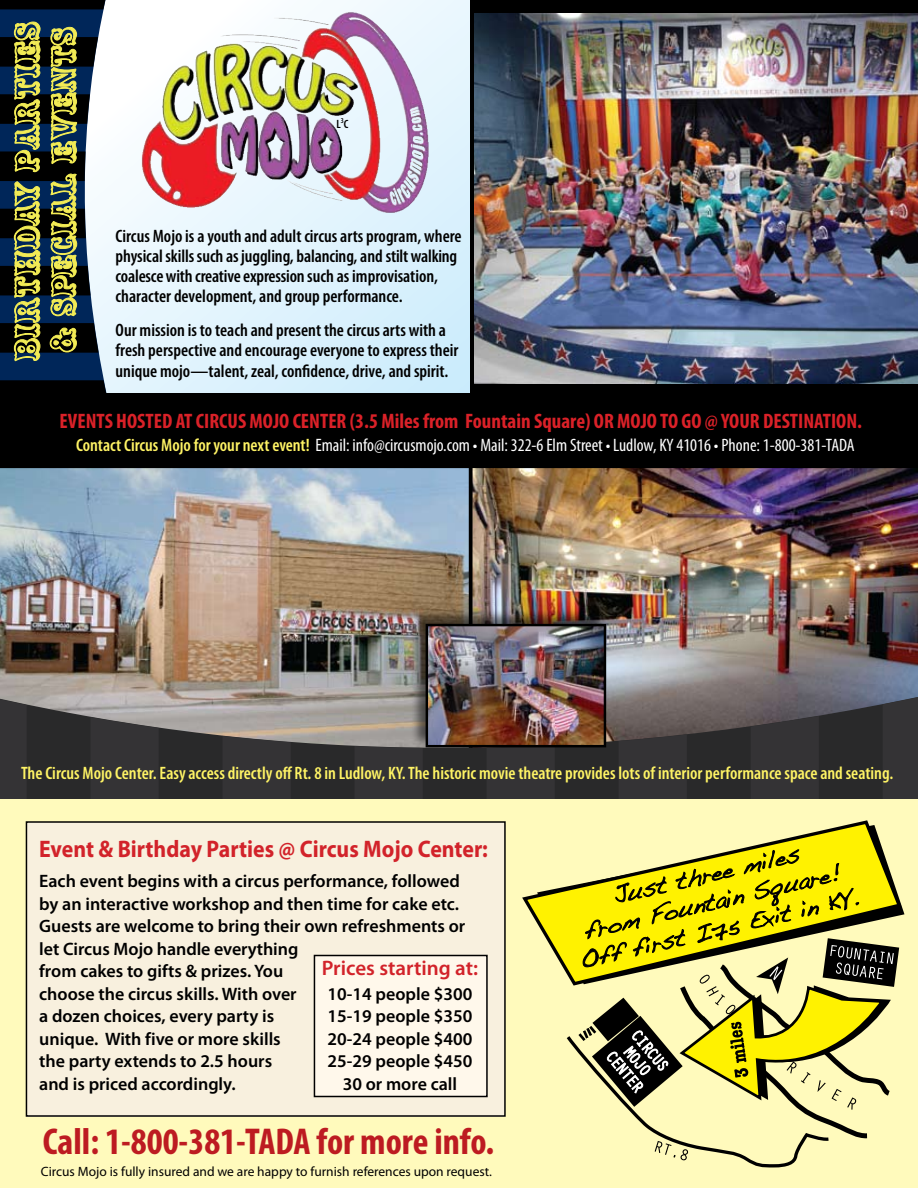
<style>
.page{position:relative;width:918px;height:1188px;background:#fff}
.page>*{position:absolute;margin:0;border:0;box-sizing:border-box;transform-origin:0 0}
.t1{font:700 condensed 37.5px "Myriad Pro";color:#bd1b21}
.t2{font:700 24px "Myriad Pro";color:#d2232a;scale:.91 1}
.t3{font:700 condensed 21px "Myriad Pro";color:#da2128}
.t4{font:600 21px "Myriad Pro";color:#d2232a}
.t5{font:600 18px/22.5px "Myriad Pro";color:#000}
.t6{font:600 condensed 18px/20.2px "Myriad Pro";color:#000}
.t7{font:600 condensed 18px "Myriad Pro";color:#fff465}
.t8{font:condensed 18px "Myriad Pro";color:#fff}
.t9{font:13.5px "Myriad Pro";color:#000}
.t10{font:600 condensed 12px "Myriad Pro";color:#000}
.s1{font-weight:600;color:#fff465}
</style>
<div class="page">
<svg style="left:108px;top:0;width:363px;height:393px"></svg>
<div style="left:471px;top:0;width:447px;height:403px;background:#000"></div>
<img style="left:475px;top:14px;width:443px;height:369px">
<img style="left:249px;top:12px;width:99px;height:101px">
<svg style="left:0;top:0;width:108px;height:393px;background:#535f52"></svg>
<img style="left:473px;top:468px;width:445px;height:226px">
<img style="left:0;top:468px;width:469px;height:226px">
<div style="left:469px;top:463px;width:4px;height:285px;border:2px solid #000"></div>
<svg style="left:0;top:695px;width:918px;height:105px;background:#4b4949"></svg>
<div style="left:0;top:393px;width:918px;height:75px;background:#000"></div>
<div style="left:410px;top:608px;width:197px;height:140px;background:#000;opacity:.53"></div>
<img style="left:429px;top:627px;width:174px;height:117px">
<div style="left:426px;top:624px;width:180px;height:123px;border:2px solid #000"></div>
<div style="left:0;top:800px;width:918px;height:388px;background:#fffabc"></div>
<div style="left:26px;top:822px;width:479px;height:294px;background:#f8f0de"></div>
<div style="left:314px;top:956px;width:173px;height:141px;background:#fff8eb"></div>
<div style="left:314px;top:955px;width:174px;height:142px;border:2px solid #000"></div>
<svg style="left:522px;top:820px;width:382px;height:148px"></svg>
<svg style="left:563px;top:849px;width:336px;height:319px"></svg>
<p class="t10" style="left:336px;top:117px;width:14px">L<sup>3</sup>C</p>
<p class="t6" style="left:116px;top:226px;width:348px">Circus Mojo is a youth and adult circus arts program, where physical skills such as juggling, balancing, and stilt walking coalesce with creative expression such as improvisation, character development, and group performance.</p>
<p class="t6" style="left:116px;top:320px;width:344px">Our mission is to teach and present the circus arts with a fresh perspective and encourage everyone to express their unique mojo—talent, zeal, confidence, drive, and spirit.</p>
<p class="t3" style="left:60px;top:408px;width:804px">EVENTS HOSTED AT CIRCUS MOJO CENTER (3.5 Miles from Fountain Square) OR MOJO TO GO @ YOUR DESTINATION.</p>
<p class="t8" style="left:76px;top:434px;width:780px"><span class="s1">Contact Circus Mojo for your next event!</span> Email: info@circusmojo.com • Mail: 322-6 Elm Street • Ludlow, KY 41016 • Phone: 1-800-381-TADA</p>
<p class="t7" style="left:21px;top:764px;width:874px">The Circus Mojo Center. Easy access directly off Rt. 8 in Ludlow, KY. The historic movie theatre provides lots of interior performance space and seating.</p>
<h2 class="t2" style="left:39px;top:834px;width:495px">Event &amp; Birthday Parties @ Circus Mojo Center:</h2>
<p class="t5" style="left:39px;top:870px;width:428px">Each event begins with a circus performance, followed by an interactive workshop and then time for cake etc.<br>Guests are welcome to bring their own refreshments or let Circus Mojo handle everything<br>from cakes to gifts &amp; prizes. You<br>choose the circus skills. With over<br>a dozen choices, every party is<br>unique. With five or more skills<br>the party extends to 2.5 hours<br>and is priced accordingly.</p>
<h1 class="t1" style="left:43px;top:1118px;width:453px">Call: 1-800-381-TADA for more info.</h1>
<p class="t9" style="left:41px;top:1164px;width:453px">Circus Mojo is fully insured and we are happy to furnish references upon request.</p>
<p class="t4" style="left:322px;top:955px;width:158px">Prices starting at:</p>
<p class="t5" style="left:328px;top:982px;width:146px;text-align:center">10-14 people $300<br>15-19 people $350<br>20-24 people $400<br>25-29 people $450<br>30 or more call</p>
</div>
